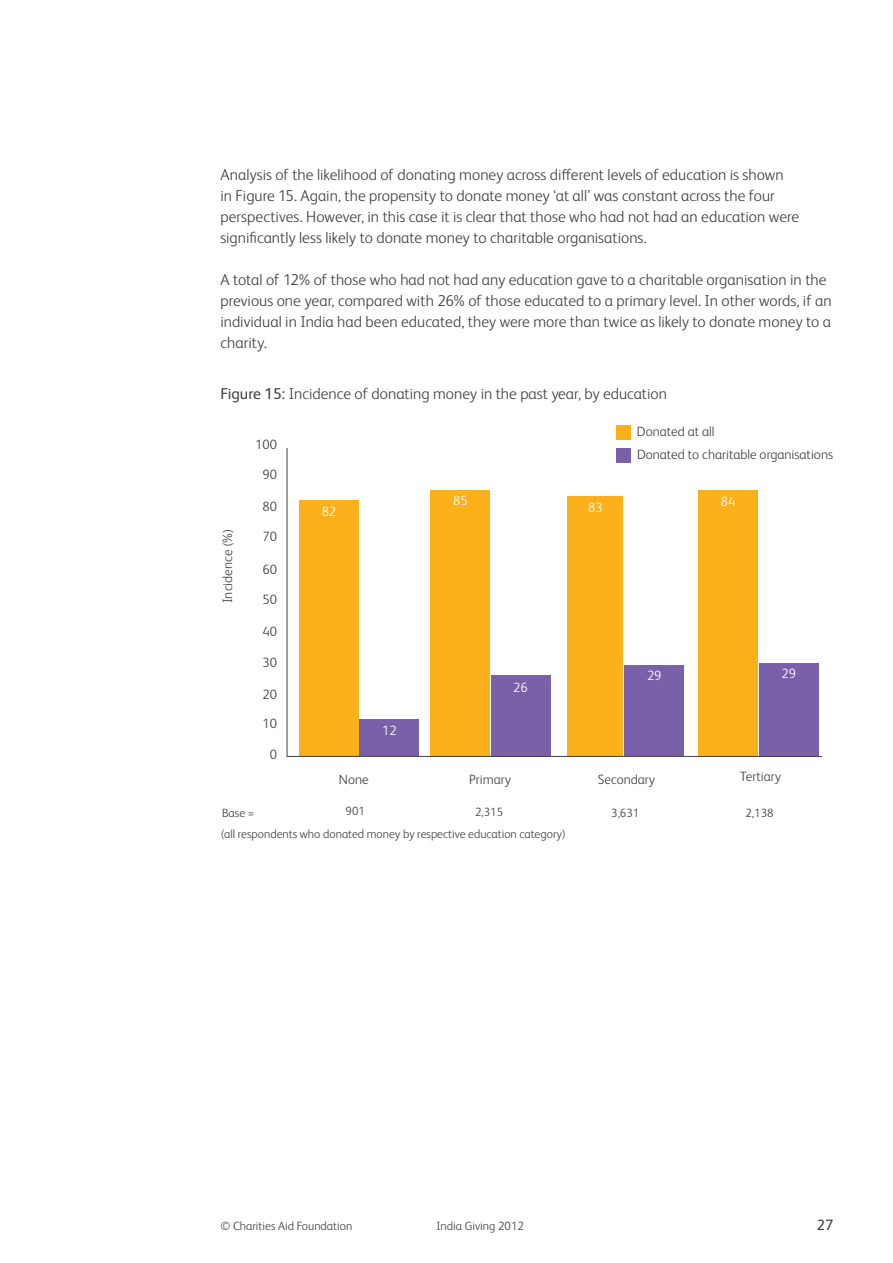
<style>
.page{position:relative;width:893px;height:1263px;background:#fff}
.page>*{position:absolute;margin:0;border:0;box-sizing:border-box;transform-origin:0 0}
.t1{font:300 15.75px/21px "FS Albert Pro";color:#414042}
.t2{font:15px "FS Albert Pro";color:#414042}
.t3{font:300 13.5px/23.1px "FS Albert Pro";color:#414042}
.t4{font:300 13.5px "FS Albert Pro";color:#fff}
.t5{font:300 12px "FS Albert Pro";color:#414042}
.s1{font-weight:400}
</style>
<div class="page">
<div style="left:616px;top:425px;width:15px;height:15px;background:#fcaf17"></div>
<div style="left:616px;top:448px;width:15px;height:15px;background:#7960a9"></div>
<div style="left:299px;top:500px;width:60px;height:256px;background:#fcb01c"></div>
<div style="left:360px;top:719px;width:59px;height:37px;background:#7960a9"></div>
<hr style="left:287px;top:448px;width:1px;height:308px;background:#414042">
<div style="left:431px;top:490px;width:59px;height:266px;background:#fcb01c"></div>
<div style="left:491px;top:675px;width:60px;height:81px;background:#7960a9"></div>
<div style="left:568px;top:496px;width:55px;height:260px;background:#fcb01c"></div>
<div style="left:625px;top:665px;width:59px;height:91px;background:#7960a9"></div>
<div style="left:698px;top:490px;width:60px;height:266px;background:#fcb01c"></div>
<div style="left:759px;top:663px;width:59px;height:93px;background:#7960a9"></div>
<hr style="left:287px;top:756px;width:535px;height:1px;background:#414042">
<p class="t1" style="left:220px;top:163px;width:580px">Analysis of the likelihood of donating money across different levels of education is shown in Figure 15. Again, the propensity to donate money ‘at all’ was constant across the four perspectives. However, in this case it is clear that those who had not had an education were significantly less likely to donate money to charitable organisations.</p>
<p class="t1" style="left:220px;top:268px;width:613px">A total of 12% of those who had not had any education gave to a charitable organisation in the previous one year, compared with 26% of those educated to a primary level. In other words, if an individual in India had been educated, they were more than twice as likely to donate money to a charity.</p>
<p class="t1" style="left:220px;top:382px;width:448px"><span class="s1">Figure 15:</span> Incidence of donating money in the past year, by education</p>
<p class="t3" style="left:637px;top:419px;width:198px">Donated at all<br>Donated to charitable organisations</p>
<p class="t3" style="left:255px;top:432px;width:23px">100</p>
<p class="t3" style="left:263px;top:462px;width:16px">90</p>
<p class="t3" style="left:263px;top:494px;width:16px">80</p>
<p class="t3" style="left:263px;top:524px;width:16px">70</p>
<p class="t3" style="left:263px;top:557px;width:16px">60</p>
<p class="t3" style="left:263px;top:587px;width:16px">50</p>
<p class="t3" style="left:263px;top:619px;width:16px">40</p>
<p class="t3" style="left:263px;top:650px;width:16px">30</p>
<p class="t3" style="left:263px;top:679px;width:16px;line-height:28.7px">20<br>10</p>
<p class="t3" style="left:270px;top:742px;width:9px">0</p>
<p class="t4" style="left:453px;top:491px;width:16px">85</p>
<p class="t4" style="left:721px;top:492px;width:16px">84</p>
<p class="t4" style="left:588px;top:498px;width:16px">83</p>
<p class="t4" style="left:322px;top:502px;width:16px">82</p>
<p class="t3" style="left:215px;top:603px;width:76px;rotate:-90deg">Incidence (%)</p>
<p class="t4" style="left:781px;top:665px;width:16px">29</p>
<p class="t4" style="left:647px;top:666px;width:16px">29</p>
<p class="t4" style="left:513px;top:678px;width:16px">26</p>
<p class="t4" style="left:382px;top:721px;width:16px">12</p>
<p class="t3" style="left:339px;top:767px;width:31px">None</p>
<p class="t3" style="left:469px;top:767px;width:43px">Primary</p>
<p class="t3" style="left:598px;top:767px;width:59px">Secondary</p>
<p class="t5" style="left:222px;top:804px;width:34px">Base =</p>
<p class="t5" style="left:346px;top:802px;width:21px">901</p>
<p class="t5" style="left:475px;top:803px;width:30px">2,315</p>
<p class="t5" style="left:611px;top:804px;width:30px">3,631</p>
<p class="t5" style="left:220px;top:826px;width:347px">(all respondents who donated money by respective education category)</p>
<p class="t3" style="left:740px;top:764px;width:43px">Tertiary</p>
<p class="t5" style="left:745px;top:805px;width:30px">2,138</p>
<p class="t5" style="left:220px;top:1217px;width:133px">© Charities Aid Foundation</p>
<p class="t5" style="left:436px;top:1217px;width:89px">India Giving 2012</p>
<p class="t2" style="left:817px;top:1214px;width:18px">27</p>
</div>
